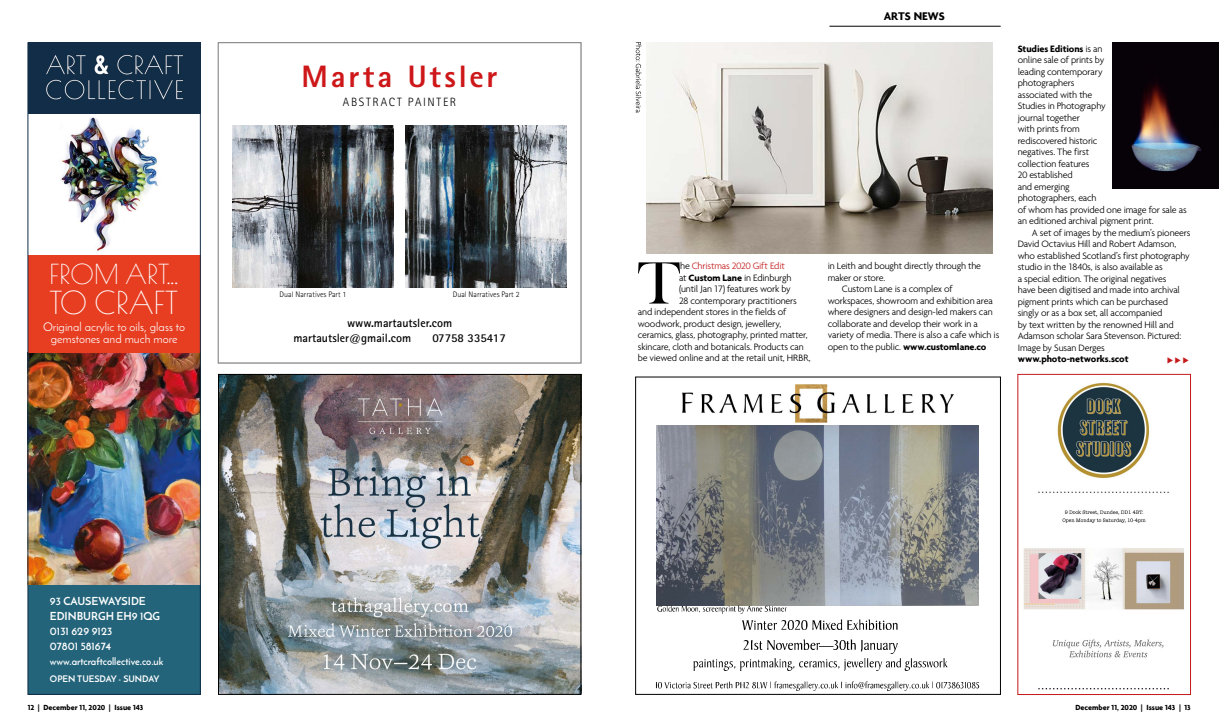
<style>
.page{position:relative;width:1219px;height:723px;background:#fff}
.page>*{position:absolute;margin:0;border:0;box-sizing:border-box;transform-origin:0 0}
.t1{font:61.8px "Bask Old Face";color:#000}
.t2{font:800 31px "Rotis Sans Serif";letter-spacing:.09em;color:#cd1719}
.t3{font:31px "Poiret One";color:#fff}
.t4{font:27px "Poiret One";color:#fff}
.t5{font:700 12px/15px "Rotis Sans Serif";color:#000}
.t6{font:12px/12px "Josefin Sans";color:#fff;text-align:center}
.t7{font:300 12px "Rotis Sans Serif";letter-spacing:.14em;color:#000}
.t8{font:700 12px "Agenda";color:#000}
.t9{font:700 11px/15px "Josefin Sans";color:#fff}
.t10{font:300 10px/11.5px "Agenda";letter-spacing:-.02em;color:#000}
.t11{font:700 10px "Agenda";letter-spacing:-.01em;color:#000}
.t12{font:700 10px "Josefin Sans";color:#fff}
.t13{font:300 10px "Agenda";letter-spacing:-.02em;color:#c41a1c}
.t14{font:700 9px "Josefin Sans";color:#fff}
.t15{font:700 8px "Agenda";color:#000}
.t16{font:300 8px "Rotis Sans Serif";color:#000}
.s1{color:#000}
.s2{font-weight:700}
.s3{font-weight:300}
</style>
<div class="page">
<hr style="left:829px;top:26px;width:172px;height:1px;background:#000">
<img style="left:1112px;top:43px;width:107px;height:145px">
<img style="left:646px;top:42px;width:346px;height:212px">
<svg style="left:636px;top:42px;width:5px;height:71px"></svg>
<img style="left:60px;top:117px;width:98px;height:134px">
<div style="left:28px;top:584px;width:173px;height:110px;background:#24647b"></div>
<img style="left:30px;top:45px;width:169px;height:69px">
<img style="left:30px;top:352px;width:169px;height:232px">
<div style="left:28px;top:255px;width:173px;height:97px;background:#e73e22"></div>
<div style="left:28px;top:43px;width:173px;height:651px;border:1px solid #112d46"></div>
<img style="left:220px;top:376px;width:359px;height:316px">
<div style="left:218px;top:374px;width:363px;height:320px;border:1px solid #000"></div>
<img style="left:232px;top:126px;width:162px;height:161px">
<img style="left:405px;top:126px;width:162px;height:161px">
<div style="left:218px;top:43px;width:363px;height:320px;border:1px solid #878787"></div>
<img style="left:682px;top:385px;width:271px;height:37px">
<img style="left:742px;top:619px;width:156px;height:11px">
<img style="left:743px;top:639px;width:76px;height:11px">
<img style="left:819px;top:640px;width:79px;height:13px">
<img style="left:833px;top:639px;width:20px;height:14px">
<img style="left:693px;top:658px;width:255px;height:12px">
<img style="left:656px;top:681px;width:324px;height:9px">
<img style="left:656px;top:426px;width:323px;height:179px">
<img style="left:657px;top:605px;width:132px;height:9px">
<div style="left:635px;top:377px;width:366px;height:317px;border:1px solid #000"></div>
<img style="left:1023px;top:382px;width:162px;height:308px">
<div style="left:1018px;top:374px;width:173px;height:320px;border:1px solid #c41a1c"></div>
<h3 class="t4" style="left:50px;top:258px;width:130px">FROM ART...</h3>
<h2 class="t3" style="left:50px;top:284px;width:130px">TO CRAFT</h2>
<p class="t6" style="left:43px;top:321px;width:143px">Original acrylic to oils, glass to gemstones and much more</p>
<h2 class="t2" style="left:302px;top:57px;width:197px">Marta Utsler</h2>
<p class="t7" style="left:343px;top:95px;width:115px">ABSTRACT PAINTER</p>
<p class="t16" style="left:280px;top:290px;width:68px">Dual Narratives Part 1</p>
<p class="t16" style="left:453px;top:290px;width:68px">Dual Narratives Part 2</p>
<p class="t5" style="left:293px;top:315px;width:160px;text-indent:54px">www.martautsler.com martautsler@gmail.com</p>
<p class="t5" style="left:432px;top:330px;width:75px">07758 335417</p>
<p class="t9" style="left:50px;top:594px;width:112px">93 CAUSEWAYSIDE<br>EDINBURGH EH9 1QG<br>0131 629 9123<br>07801 581674</p>
<p class="t12" style="left:50px;top:655px;width:115px">www.artcraftcollective.co.uk</p>
<p class="t14" style="left:50px;top:673px;width:111px">OPEN TUESDAY - SUNDAY</p>
<p class="t8" style="left:884px;top:9px;width:63px">ARTS NEWS</p>
<h1 class="t1" style="left:638px;top:249px;width:44px">T</h1>
<p class="t13" style="left:680px;top:260px;width:106px"><span class="s1">he</span> Christmas 2020 Gift Edit</p>
<p class="t10" style="left:679px;top:271px;width:114px">at <span class="s2">Custom Lane</span> in Edinburgh</p>
<p class="t10" style="left:679px;top:283px;width:113px">(until Jan 17) features work by</p>
<p class="t10" style="left:679px;top:294px;width:120px">28 contemporary practitioners</p>
<p class="t10" style="left:638px;top:306px;width:150px">and independent stores in the fields of</p>
<p class="t10" style="left:638px;top:317px;width:145px">woodwork, product design, jewellery,</p>
<p class="t10" style="left:638px;top:329px;width:171px">ceramics, glass, photography, printed matter,</p>
<p class="t10" style="left:638px;top:340px;width:167px">skincare, cloth and botanicals. Products can</p>
<p class="t10" style="left:638px;top:352px;width:174px">be viewed online and at the retail unit, HRBR,</p>
<p class="t10" style="left:828px;top:260px;width:155px">in Leith and bought directly through the</p>
<p class="t10" style="left:828px;top:272px;width:59px">maker or store.</p>
<p class="t10" style="left:842px;top:283px;width:112px">Custom Lane is a complex of</p>
<p class="t10" style="left:828px;top:295px;width:167px">workspaces, showroom and exhibition area</p>
<p class="t10" style="left:828px;top:306px;width:166px">where designers and design-led makers can</p>
<p class="t10" style="left:828px;top:318px;width:152px">collaborate and develop their work in a</p>
<p class="t10" style="left:828px;top:329px;width:173px">variety of media. There is also a cafe which is</p>
<p class="t11" style="left:828px;top:340px;width:160px"><span class="s3">open to the public.</span> www.customlane.co</p>
<p class="t10" style="left:1018px;top:43px;width:171px"><span class="s2">Studies Editions</span> is an<br>online sale of prints by<br>leading contemporary<br>photographers<br>associated with the<br>Studies in Photography<br>journal together<br>with prints from<br>rediscovered historic<br>negatives. The first<br>collection features<br>20 established<br>and emerging<br>photographers, each<br>of whom has provided one image for sale as an editioned archival pigment print.</p>
<p class="t10" style="left:1018px;top:227px;width:174px;text-indent:14px">A set of images by the medium’s pioneers David Octavius Hill and Robert Adamson, who established Scotland’s first photography studio in the 1840s, is also available as<br>a special edition. The original negatives<br>have been digitised and made into archival pigment prints which can be purchased singly or as a box set, all accompanied<br>by text written by the renowned Hill and Adamson scholar Sara Stevenson. Pictured:<br>Image by Susan Derges</p>
<p class="t11" style="left:1018px;top:353px;width:112px">www.photo-networks.scot</p>
<p class="t15" style="left:28px;top:703px;width:117px">12 | December 11, 2020 | Issue 143</p>
<p class="t15" style="left:1075px;top:702px;width:117px">December 11, 2020 | Issue 143 | 13</p>
</div>
